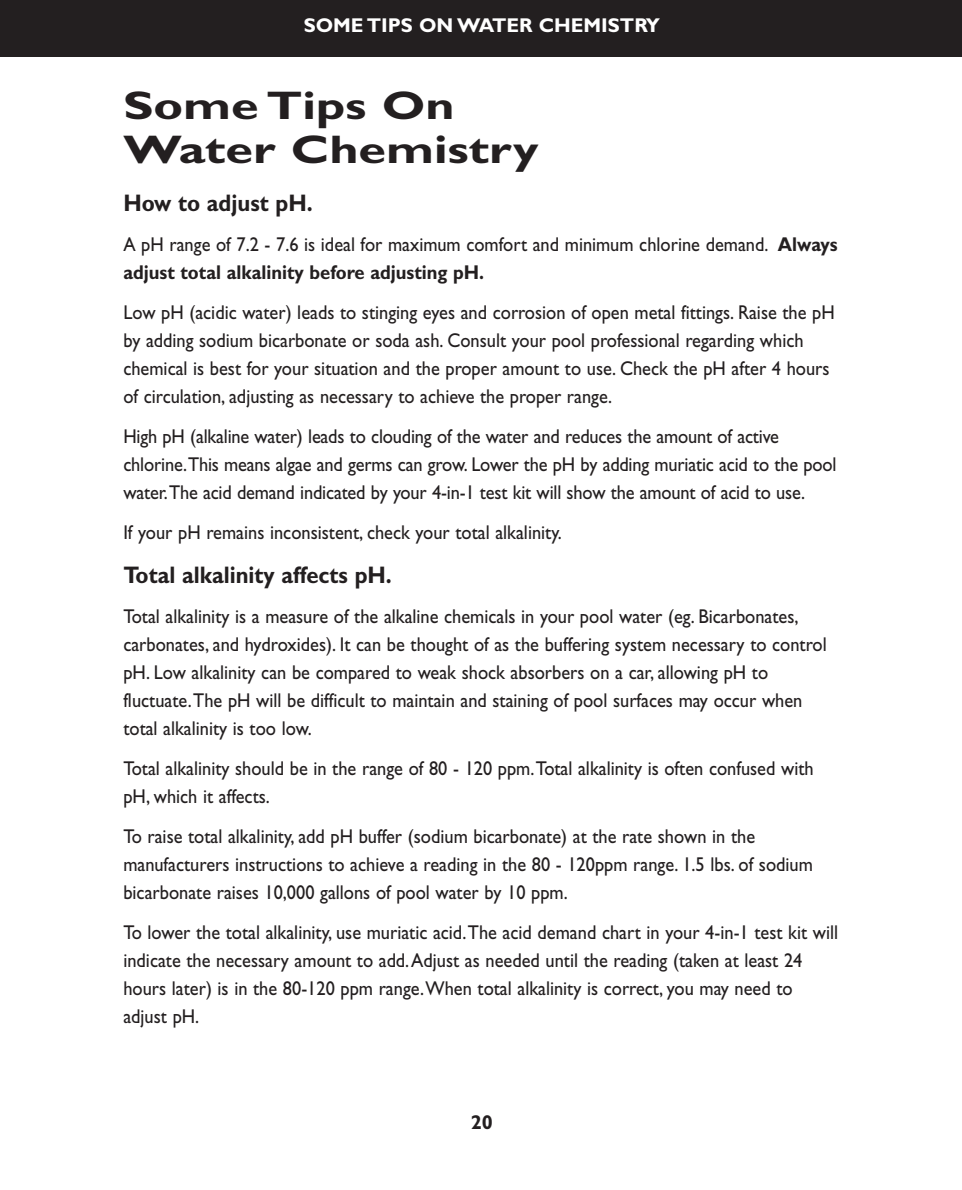
<style>
.page{position:relative;width:962px;height:1190px;background:#fff}
.page>*{position:absolute;margin:0;border:0;box-sizing:border-box;transform-origin:0 0}
.t1{font:700 40px/44px "Gill Sans";color:#231f20;scale:1.25 1}
.t2{font:700 24px "Gill Sans";color:#231f20;scale:.92 1}
.t3{font:20px/28px "Gill Sans";color:#231f20;scale:.92 1}
.t4{font:700 20px "Gill Sans";color:#fff}
.t5{font:700 20px "Gill Sans";color:#231f20}
.s1{font-weight:700}
</style>
<div class="page">
<div style="left:0;top:0;width:962px;height:57px;background:#231f20"></div>
<p class="t4" style="left:304px;top:18px;width:358px">SOME TIPS ON WATER CHEMISTRY</p>
<h1 class="t1" style="left:123px;top:88px;width:334px">Some Tips On<br>Water Chemistry</h1>
<p class="t2" style="left:123px;top:195px;width:207px">How to adjust pH.</p>
<p class="t3" style="left:123px;top:233px;width:778px">A pH range of 7.2 - 7.6 is ideal for maximum comfort and minimum chlorine demand. <span class="s1">Always adjust total alkalinity before adjusting pH.</span></p>
<p class="t3" style="left:123px;top:301px;width:775px">Low pH (acidic water) leads to stinging eyes and corrosion of open metal fittings. Raise the pH by adding sodium bicarbonate or soda ash. Consult your pool professional regarding which chemical is best for your situation and the proper amount to use. Check the pH after 4 hours of circulation, adjusting as necessary to achieve the proper range.</p>
<p class="t3" style="left:123px;top:425px;width:777px">High pH (alkaline water) leads to clouding of the water and reduces the amount of active chlorine.This means algae and germs can grow. Lower the pH by adding muriatic acid to the pool water.The acid demand indicated by your 4-in-1 test kit will show the amount of acid to use.</p>
<p class="t3" style="left:123px;top:521px;width:478px">If your pH remains inconsistent, check your total alkalinity.</p>
<p class="t2" style="left:123px;top:567px;width:293px">Total alkalinity affects pH.</p>
<p class="t3" style="left:123px;top:605px;width:766px">Total alkalinity is a measure of the alkaline chemicals in your pool water (eg. Bicarbonates, carbonates, and hydroxides). It can be thought of as the buffering system necessary to control pH. Low alkalinity can be compared to weak shock absorbers on a car, allowing pH to fluctuate.The pH will be difficult to maintain and staining of pool surfaces may occur when total alkalinity is too low.</p>
<p class="t3" style="left:123px;top:757px;width:752px">Total alkalinity should be in the range of 80 - 120 ppm.Total alkalinity is often confused with pH, which it affects.</p>
<p class="t3" style="left:123px;top:825px;width:751px">To raise total alkalinity, add pH buffer (sodium bicarbonate) at the rate shown in the manufacturers instructions to achieve a reading in the 80 - 120ppm range. 1.5 lbs. of sodium bicarbonate raises 10,000 gallons of pool water by 10 ppm.</p>
<p class="t3" style="left:123px;top:921px;width:778px">To lower the total alkalinity, use muriatic acid.The acid demand chart in your 4-in-1 test kit will indicate the necessary amount to add.Adjust as needed until the reading (taken at least 24 hours later) is in the 80-120 ppm range.When total alkalinity is correct, you may need to adjust pH.</p>
<p class="t5" style="left:471px;top:1116px;width:24px">20</p>
</div>
